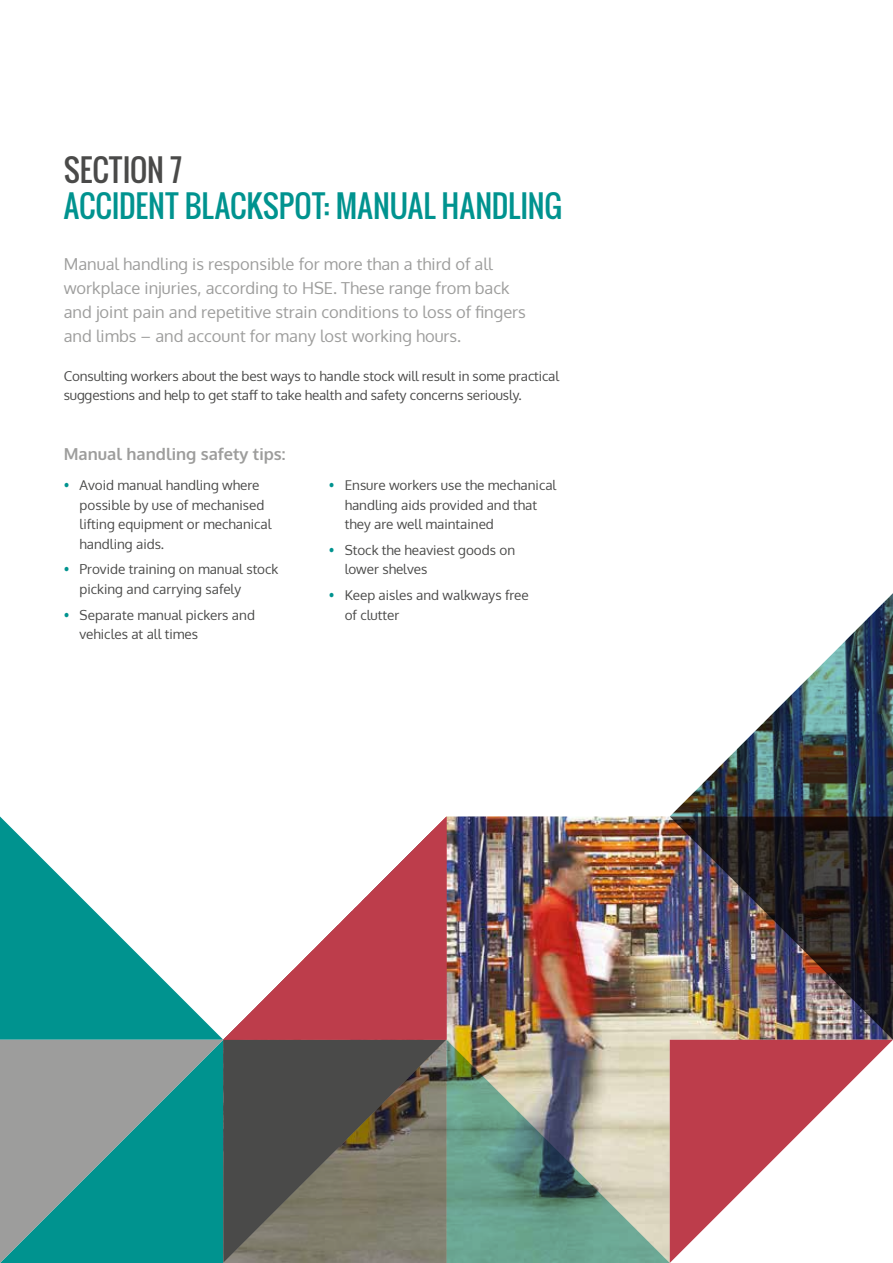
<style>
.page{position:relative;width:893px;height:1263px;background:#fff}
.page>*{position:absolute;margin:0;border:0;box-sizing:border-box;transform-origin:0 0}
.t1{font:30px "Oswald";color:#00938f}
.t2{font:30px "Oswald";letter-spacing:-.005em;color:#4a4a49}
.t3{font:16.5px/24px "Oxygen";color:#9d9d9c}
.t4{font:700 16.5px "Oxygen";color:#9d9d9c}
.t5{font:13.5px/19.5px "Oxygen";color:#4a4a49}
.s1{color:#00938f}
</style>
<div class="page">
<img style="left:446px;top:816px;width:224px;height:224px">
<svg style="left:0;top:816px;width:223px;height:224px"></svg>
<svg style="left:670px;top:1040px;width:223px;height:223px"></svg>
<svg style="left:0;top:1040px;width:223px;height:223px;background:#509896"></svg>
<img style="left:670px;top:593px;width:223px;height:223px">
<svg style="left:446px;top:1040px;width:224px;height:223px;background:#90a795"></svg>
<img style="left:670px;top:816px;width:223px;height:224px">
<svg style="left:223px;top:1040px;width:223px;height:223px;background:#636057"></svg>
<svg style="left:223px;top:817px;width:223px;height:223px"></svg>
<h1 class="t2" style="left:64px;top:147px;width:120px">SECTION 7</h1>
<h1 class="t1" style="left:64px;top:183px;width:500px">ACCIDENT BLACKSPOT: MANUAL HANDLING</h1>
<p class="t3" style="left:64px;top:252px;width:464px">Manual handling is responsible for more than a third of all workplace injuries, according to HSE. These range from back and joint pain and repetitive strain conditions to loss of fingers and limbs – and account for many lost working hours.</p>
<p class="t5" style="left:64px;top:366px;width:497px">Consulting workers about the best ways to handle stock will result in some practical suggestions and help to get staff to take health and safety concerns seriously.</p>
<p class="t4" style="left:64px;top:444px;width:223px">Manual handling safety tips:</p>
<p class="t5" style="left:80px;top:475px;width:193px;text-indent:-16px"><span class="s1">•</span> Avoid manual handling where possible by use of mechanised lifting equipment or mechanical handling aids.</p>
<p class="t5" style="left:80px;top:560px;width:200px;text-indent:-16px"><span class="s1">•</span> Provide training on manual stock picking and carrying safely</p>
<p class="t5" style="left:80px;top:605px;width:177px;text-indent:-16px"><span class="s1">•</span> Separate manual pickers and vehicles at all times</p>
<p class="t5" style="left:345px;top:475px;width:213px;text-indent:-16px"><span class="s1">•</span> Ensure workers use the mechanical handling aids provided and that they are well maintained</p>
<p class="t5" style="left:345px;top:540px;width:172px;text-indent:-16px"><span class="s1">•</span> Stock the heaviest goods on lower shelves</p>
<p class="t5" style="left:345px;top:586px;width:186px;text-indent:-16px"><span class="s1">•</span> Keep aisles and walkways free of clutter</p>
</div>
